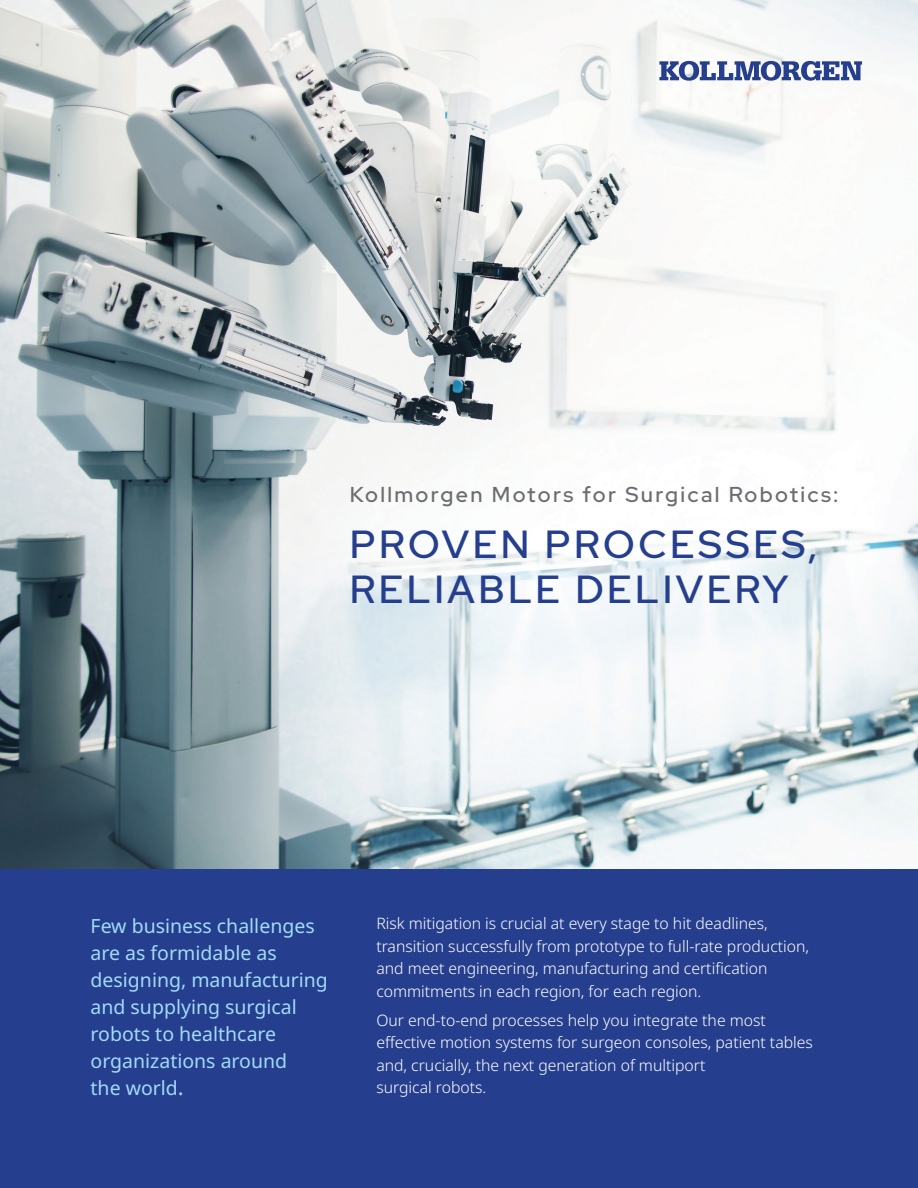
<style>
.page{position:relative;width:918px;height:1188px;background:#fff}
.page>*{position:absolute;margin:0;border:0;box-sizing:border-box;transform-origin:0 0}
.t1{font:500 39px/44.8px "Red Hat Display";letter-spacing:.09em;color:#253f8e}
.t2{font:500 21.45px "Red Hat Display";letter-spacing:.11em;color:#6c6d70}
.t3{font:19.5px/27px "Noto Sans";color:#a2dbf7}
.t4{font:300 15.75px/22.5px "Noto Sans";color:#fff}
.s1{font-size:22.2px}
</style>
<div class="page">
<div style="left:0;top:523px;width:918px;height:665px;background:#253f8e"></div>
<img style="left:0;top:0;width:918px;height:869px">
<svg style="left:659px;top:61px;width:203px;height:20px"></svg>
<h2 class="t2" style="left:350px;top:481px;width:490px">Kollmorgen Motors for Surgical Robotics:</h2>
<h1 class="t1" style="left:350px;top:521px;width:469px">PROVEN PROCESSES,<br>RELIABLE DELIVERY</h1>
<p class="t3" style="left:91px;top:913px;width:239px">Few business challenges are as formidable as designing, manufacturing and supplying surgical robots to healthcare organizations around<br>the world<span class="s1">.</span></p>
<p class="t4" style="left:376px;top:913px;width:434px">Risk mitigation is crucial at every stage to hit deadlines, transition successfully from prototype to full-rate production, and meet engineering, manufacturing and certification commitments in each region, for each region.</p>
<p class="t4" style="left:376px;top:1009px;width:438px">Our end-to-end processes help you integrate the most effective motion systems for surgeon consoles, patient tables and, crucially, the next generation of multiport<br>surgical robots.</p>
</div>
